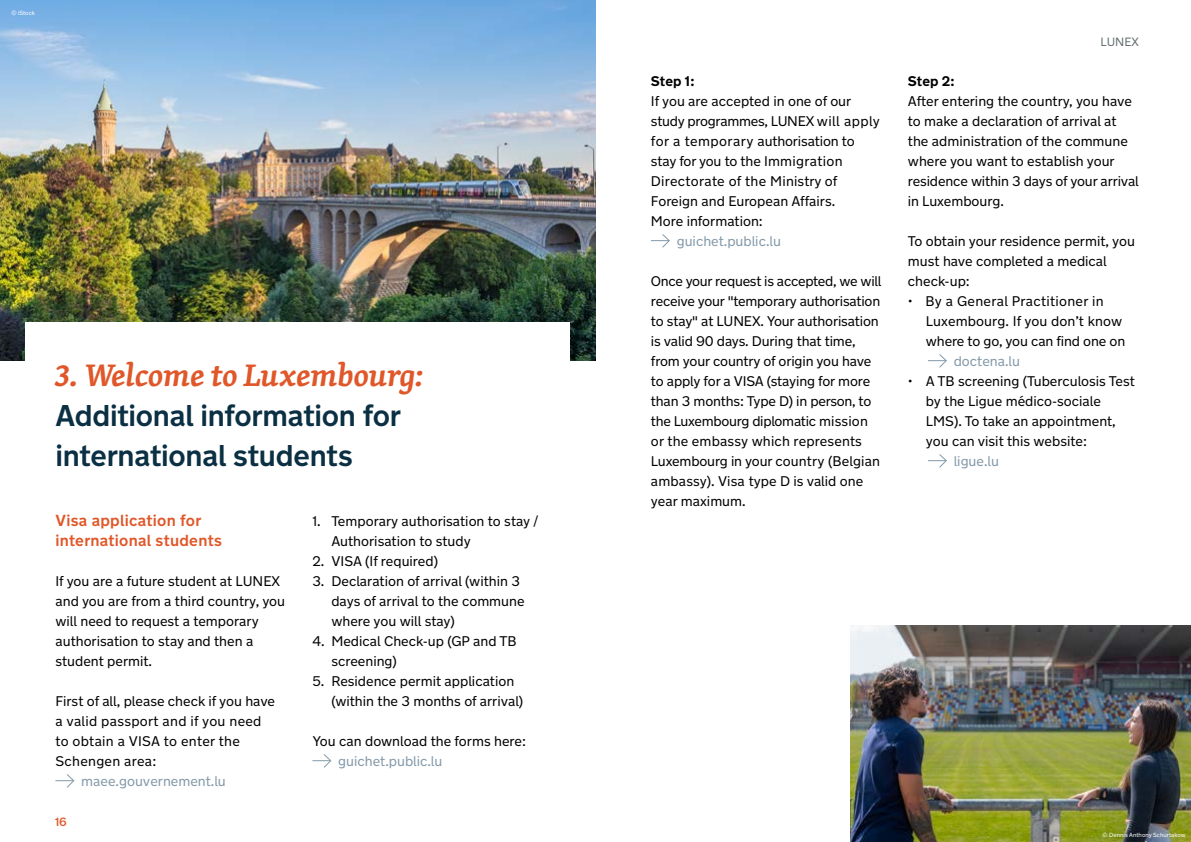
<style>
.page{position:relative;width:1191px;height:842px;background:#fff}
.page>*{position:absolute;margin:0;border:0;box-sizing:border-box;transform-origin:0 0}
.t1{font:italic 600 32px "Skolar Latin";letter-spacing:-.01em;color:#e05729}
.t2{font:600 30px/40px "New Transport";letter-spacing:-.01em;color:#0b3044}
.t3{font:600 16px/20px "New Transport";letter-spacing:.015em;color:#e05729}
.t4{font:14px/20px "New Transport";color:#000}
.t5{font:14px/20px "New Transport";letter-spacing:.02em;color:#000}
.t6{font:14px "New Transport";color:#8399a9}
.t7{font:700 14px "New Transport";letter-spacing:.005em;color:#000}
.t8{font:12px "New Transport";color:#646e70}
.t9{font:500 12px "New Transport";color:#e05729}
.t10{font:6px "New Transport";color:#fff}
</style>
<div class="page">
<img style="left:0;top:0;width:595px;height:360px">
<img style="left:850px;top:626px;width:341px;height:216px">
<div style="left:25px;top:322px;width:545px;height:380px;background:#fff"></div>
<svg style="left:55px;top:774px;width:20px;height:14px"></svg>
<svg style="left:312px;top:754px;width:20px;height:14px"></svg>
<svg style="left:651px;top:234px;width:19px;height:14px"></svg>
<svg style="left:928px;top:354px;width:19px;height:14px"></svg>
<svg style="left:928px;top:454px;width:19px;height:14px"></svg>
<p class="t10" style="left:11px;top:10px;width:25px">© iStock</p>
<h1 class="t1" style="left:55px;top:361px;width:370px">3. Welcome to Luxembourg:</h1>
<h2 class="t2" style="left:55px;top:397px;width:347px">Additional information for international students</h2>
<p class="t3" style="left:55px;top:511px;width:168px">Visa application for international students</p>
<p class="t4" style="left:55px;top:572px;width:231px">If you are a future student at LUNEX and you are from a third country, you will need to request a temporary authorisation to stay and then a student permit.</p>
<p class="t5" style="left:55px;top:692px;width:221px">First of all, please check if you have a valid passport and if you need to obtain a VISA to enter the<br>Schengen area:</p>
<p class="t6" style="left:81px;top:775px;width:146px">maee.gouvernement.lu</p>
<p class="t9" style="left:55px;top:814px;width:13px">16</p>
<p class="t4" style="left:331px;top:512px;width:209px;text-indent:-19px">1. Temporary authorisation to stay /<br>Authorisation to study</p>
<p class="t4" style="left:312px;top:552px;width:127px">2. VISA (If required)</p>
<p class="t4" style="left:331px;top:572px;width:195px;text-indent:-19px">3. Declaration of arrival (within 3 days of arrival to the commune where you will stay)</p>
<p class="t4" style="left:331px;top:632px;width:187px;text-indent:-19px">4. Medical Check-up (GP and TB screening)</p>
<p class="t4" style="left:331px;top:672px;width:193px;text-indent:-19px">5. Residence permit application (within the 3 months of arrival)</p>
<p class="t4" style="left:312px;top:732px;width:215px">You can download the forms here:</p>
<p class="t6" style="left:338px;top:755px;width:106px">guichet.public.lu</p>
<p class="t7" style="left:651px;top:75px;width:45px">Step 1:</p>
<p class="t4" style="left:651px;top:92px;width:231px">If you are accepted in one of our study programmes, LUNEX will apply for a temporary authorisation to stay for you to the Immigration<br>Directorate of the Ministry of<br>Foreign and European Affairs.<br>More information:</p>
<p class="t6" style="left:676px;top:235px;width:106px">guichet.public.lu</p>
<p class="t4" style="left:651px;top:272px;width:232px">Once your request is accepted, we will receive your "temporary authorisation to stay" at LUNEX. Your authorisation is valid 90 days. During that time, from your country of origin you have to apply for a VISA (staying for more than 3 months: Type D) in person, to the Luxembourg diplomatic mission or the embassy which represents Luxembourg in your country (Belgian ambassy). Visa type D is valid one year maximum.</p>
<p class="t8" style="left:1100px;top:34px;width:40px">LUNEX</p>
<p class="t7" style="left:908px;top:75px;width:48px">Step 2:</p>
<p class="t4" style="left:908px;top:92px;width:232px">After entering the country, you have to make a declaration of arrival at the administration of the commune where you want to establish your residence within 3 days of your arrival in Luxembourg.</p>
<p class="t4" style="left:908px;top:232px;width:228px">To obtain your residence permit, you must have completed a medical check-up:</p>
<p class="t4" style="left:926px;top:292px;width:201px;text-indent:-18px">• By a General Practitioner in<br>Luxembourg. If you don’t know where to go, you can find one on</p>
<p class="t6" style="left:953px;top:355px;width:68px">doctena.lu</p>
<p class="t4" style="left:926px;top:372px;width:210px;text-indent:-18px">• A TB screening (Tuberculosis Test by the Ligue médico-sociale<br>LMS). To take an appointment, you can visit this website:</p>
<p class="t6" style="left:953px;top:455px;width:47px">ligue.lu</p>
<p class="t10" style="left:1102px;top:832px;width:84px">© Dennis Anthony Schurtakow</p>
</div>
